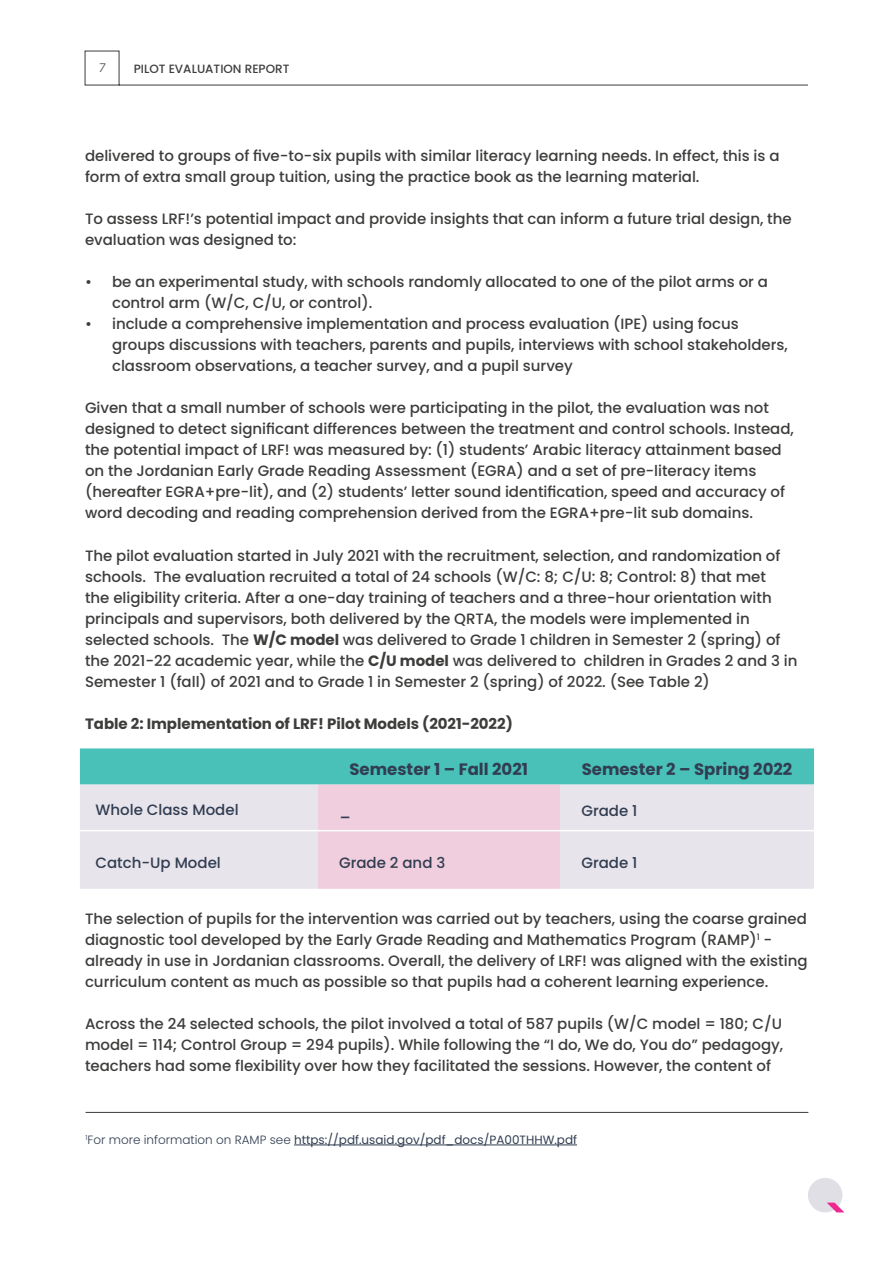
<style>
.page{position:relative;width:893px;height:1263px;background:#fff}
.page>*{position:absolute;margin:0;border:0;box-sizing:border-box;transform-origin:0 0}
.t1{font:700 16.5px "Poppins";color:#313d51}
.t2{font:500 15px/21px "Poppins";letter-spacing:-.005em;color:#3d3e3c}
.t3{font:500 15px "Poppins";color:#313d51}
.t4{font:700 15px "Poppins";letter-spacing:-.005em;color:#3d3e3c}
.t5{font:12px "Poppins";color:#313d51}
.t6{font:500 12px "Poppins";color:#3d3e3c}
.t7{font:italic 300 12px "Poppins";color:#3d3e3c}
.s1{font-weight:700}
.s2{font-weight:300}
</style>
<div class="page">
<svg style="left:84px;top:50px;width:724px;height:36px"></svg>
<div style="left:808px;top:1178px;width:34px;height:34px;background:#dfdfe5;border-radius:50%"></div>
<svg style="left:827px;top:1202px;width:17px;height:10px"></svg>
<hr style="left:86px;top:1112px;width:722px;height:1px;background:#3c3c3b">
<svg style="left:80px;top:748px;width:734px;height:141px;background:#c1d5db"></svg>
<hr style="left:80px;top:830px;width:238px;height:1px;background:#fff">
<hr style="left:318px;top:830px;width:242px;height:1px;background:#fff">
<hr style="left:560px;top:830px;width:254px;height:1px;background:#fff">
<hr style="left:294px;top:1144px;width:283px;height:1px;background:#313d51">
<p class="t7" style="left:99px;top:61px;width:8px">7</p>
<p class="t6" style="left:134px;top:61px;width:157px">PILOT EVALUATION REPORT</p>
<p class="t2" style="left:85px;top:146px;width:696px">delivered to groups of five-to-six pupils with similar literacy learning needs. In effect, this is a form of extra small group tuition, using the practice book as the learning material.</p>
<p class="t2" style="left:85px;top:209px;width:708px">To assess LRF!’s potential impact and provide insights that can inform a future trial design, the evaluation was designed to:</p>
<p class="t2" style="left:112px;top:272px;width:657px;text-indent:-27px">• be an experimental study, with schools randomly allocated to one of the pilot arms or a control arm (W/C, C/U, or control).</p>
<p class="t2" style="left:112px;top:314px;width:677px;text-indent:-27px">• include a comprehensive implementation and process evaluation (IPE) using focus groups discussions with teachers, parents and pupils, interviews with school stakeholders, classroom observations, a teacher survey, and a pupil survey</p>
<p class="t2" style="left:85px;top:398px;width:710px">Given that a small number of schools were participating in the pilot, the evaluation was not designed to detect significant differences between the treatment and control schools. Instead, the potential impact of LRF! was measured by: (1) students’ Arabic literacy attainment based on the Jordanian Early Grade Reading Assessment (EGRA) and a set of pre-literacy items (hereafter EGRA+pre-lit), and (2) students’ letter sound identification, speed and accuracy of word decoding and reading comprehension derived from the EGRA+pre-lit sub domains.</p>
<p class="t2" style="left:85px;top:545px;width:714px">The pilot evaluation started in July 2021 with the recruitment, selection, and randomization of schools. The evaluation recruited a total of 24 schools (W/C: 8; C/U: 8; Control: 8) that met<br>the eligibility criteria. After a one-day training of teachers and a three-hour orientation with principals and supervisors, both delivered by the QRTA, the models were implemented in selected schools. The <span class="s1">W/C model</span> was delivered to Grade 1 children in Semester 2 (spring) of the 2021-22 academic year, while the <span class="s1">C/U model</span> was delivered to children in Grades 2 and 3 in Semester 1 (fall) of 2021 and to Grade 1 in Semester 2 (spring) of 2022. (See Table 2)</p>
<p class="t4" style="left:85px;top:714px;width:429px">Table 2: Implementation of LRF! Pilot Models (2021-2022)</p>
<p class="t3" style="left:95px;top:801px;width:145px">Whole Class Model</p>
<p class="t1" style="left:349px;top:760px;width:180px">Semester 1 – Fall 2021</p>
<p class="t1" style="left:582px;top:760px;width:212px">Semester 2 – Spring 2022</p>
<p class="t3" style="left:339px;top:801px;width:13px">_</p>
<p class="t3" style="left:581px;top:801px;width:58px">Grade 1</p>
<p class="t3" style="left:95px;top:854px;width:127px">Catch-Up Model</p>
<p class="t3" style="left:339px;top:854px;width:108px">Grade 2 and 3</p>
<p class="t3" style="left:581px;top:854px;width:58px">Grade 1</p>
<p class="t2" style="left:85px;top:909px;width:724px">The selection of pupils for the intervention was carried out by teachers, using the coarse grained diagnostic tool developed by the Early Grade Reading and Mathematics Program (RAMP)<sup>1</sup> - already in use in Jordanian classrooms. Overall, the delivery of LRF! was aligned with the existing curriculum content as much as possible so that pupils had a coherent learning experience.</p>
<p class="t2" style="left:85px;top:1014px;width:700px;text-align:justify">Across the 24 selected schools, the pilot involved a total of 587 pupils (W/C model = 180; C/U model = 114; Control Group = 294 pupils). While following the “I do, We do, You do” pedagogy, teachers had some flexibility over how they facilitated the sessions. However, the content of</p>
<p class="t5" style="left:86px;top:1132px;width:493px"><sup>1</sup><span class="s2">For more information on RAMP see</span> https://pdf.usaid.gov/pdf_docs/PA00THHW.pdf</p>
</div>
